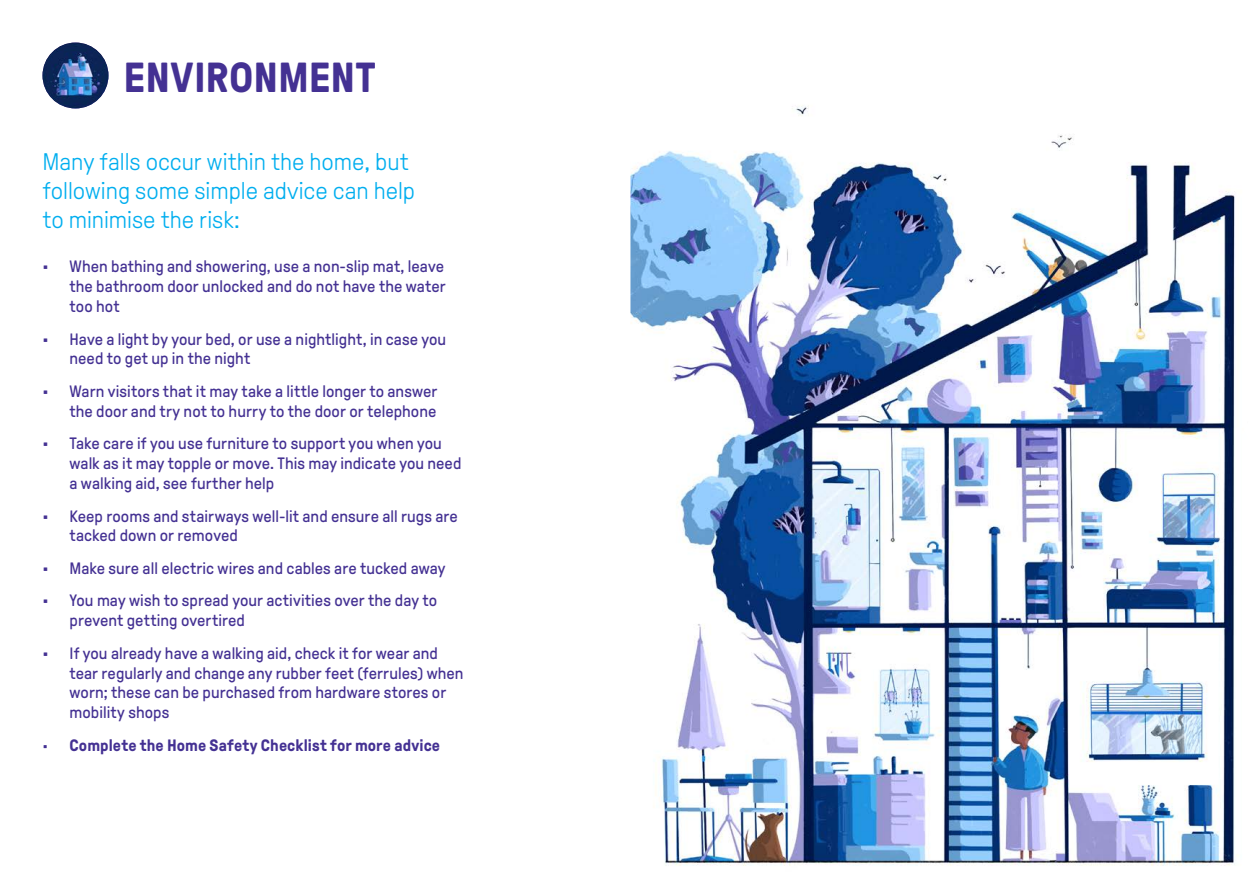
<style>
.page{position:relative;width:1259px;height:893px;background:#fff}
.page>*{position:absolute;margin:0;border:0;box-sizing:border-box;transform-origin:0 0}
.t1{font:700 42px "GT Pressura";color:#443193}
.t2{font:300 24px/28.8px "GT Pressura";color:#00aeef}
.t3{font:16.5px/19.8px "GT Pressura";letter-spacing:.005em;color:#443193}
.t4{font:700 16.5px "GT Pressura";letter-spacing:.005em;color:#443193}
</style>
<div class="page">
<img style="left:43px;top:43px;width:65px;height:65px;border-radius:33px">
<img style="left:630px;top:105px;width:608px;height:761px">
<p class="t1" style="left:124px;top:55px;width:253px">ENVIRONMENT</p>
<p class="t2" style="left:43px;top:148px;width:374px">Many falls occur within the home, but following some simple advice can help to minimise the risk:</p>
<p class="t3" style="left:70px;top:257px;width:378px;text-align:justify;text-indent:-27px">• When bathing and showering, use a non-slip mat, leave the bathroom door unlocked and do not have the water too hot</p>
<p class="t3" style="left:70px;top:329px;width:378px;text-indent:-27px">• Have a light by your bed, or use a nightlight, in case you need to get up in the night</p>
<p class="t3" style="left:43px;top:382px;width:396px;text-align:right">• Warn visitors that it may take a little longer to answer the door and try not to hurry to the door or telephone</p>
<p class="t3" style="left:70px;top:434px;width:393px;text-indent:-27px">• Take care if you use furniture to support you when you walk as it may topple or move. This may indicate you need a walking aid, see further help</p>
<p class="t3" style="left:70px;top:506px;width:390px;text-indent:-27px">• Keep rooms and stairways well-lit and ensure all rugs are tacked down or removed</p>
<p class="t3" style="left:43px;top:558px;width:404px">• Make sure all electric wires and cables are tucked away</p>
<p class="t3" style="left:70px;top:591px;width:369px;text-indent:-27px">• You may wish to spread your activities over the day to prevent getting overtired</p>
<p class="t3" style="left:70px;top:643px;width:395px;text-indent:-27px">• If you already have a walking aid, check it for wear and tear regularly and change any rubber feet (ferrules) when worn; these can be purchased from hardware stores or mobility shops</p>
<p class="t4" style="left:43px;top:736px;width:399px">• Complete the Home Safety Checklist for more advice</p>
</div>
